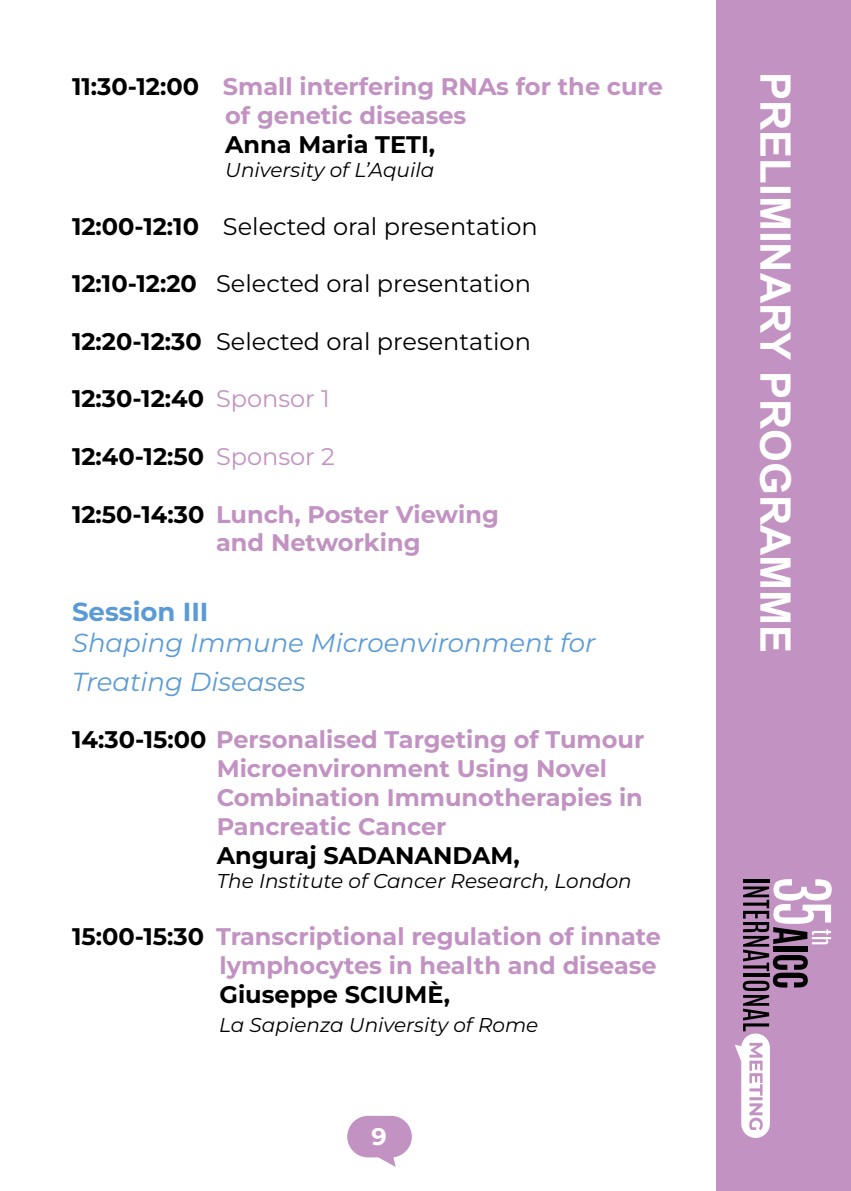
<style>
.page{position:relative;width:851px;height:1191px;background:#fff}
.page>*{position:absolute;margin:0;border:0;box-sizing:border-box;transform-origin:0 0}
.t1{font:700 42px "Arial";color:#fff}
.t2{font:italic 100 26px/38.4px "Montserrat";color:#5b9bd5}
.t3{font:100 26px "Montserrat";color:#5b9bd5}
.t4{font:100 24px/28.8px "Montserrat";color:#c292c2}
.t5{font:24px "Montserrat";color:#000}
.t6{font:100 24px "Montserrat";color:#000}
.t7{font:100 24px "Montserrat";color:#fff}
.t8{font:italic 100 20px "Montserrat";color:#000}
.s1{color:#000}
.s2{font-weight:100}
.s3{font-weight:400;color:#c292c2}
</style>
<div class="page">
<svg style="left:347px;top:1115px;width:65px;height:52px"></svg>
<div style="left:716px;top:0;width:134px;height:1191px;background:#c292c2"></div>
<svg style="left:735px;top:879px;width:96px;height:259px"></svg>
<p class="t4" style="left:225px;top:72px;width:439px;text-indent:-153px"><span class="s1">11:30-12:00</span> Small interfering RNAs for the cure of genetic diseases</p>
<p class="t6" style="left:225px;top:128px;width:211px">Anna Maria TETI,</p>
<p class="t8" style="left:225px;top:156px;width:211px">University of L’Aquila</p>
<p class="t5" style="left:72px;top:210px;width:467px"><span class="s2">12:00-12:10</span> Selected oral presentation</p>
<p class="t5" style="left:72px;top:268px;width:460px"><span class="s2">12:10-12:20</span> Selected oral presentation</p>
<p class="t5" style="left:72px;top:325px;width:460px"><span class="s2">12:20-12:30</span> Selected oral presentation</p>
<p class="t6" style="left:72px;top:383px;width:259px">12:30-12:40 <span class="s3">Sponsor 1</span></p>
<p class="t6" style="left:72px;top:440px;width:264px">12:40-12:50 <span class="s3">Sponsor 2</span></p>
<p class="t4" style="left:216px;top:499px;width:284px;text-indent:-144px"><span class="s1">12:50-14:30</span> Lunch, Poster Viewing and Networking</p>
<p class="t3" style="left:72px;top:594px;width:138px">Session III</p>
<p class="t2" style="left:72px;top:623px;width:525px">Shaping Immune Microenvironment for<br>Treating Diseases</p>
<p class="t4" style="left:217px;top:724px;width:429px;text-indent:-145px"><span class="s1">14:30-15:00</span> Personalised Targeting of Tumour<br>Microenvironment Using Novel<br>Combination Immunotherapies in<br>Pancreatic Cancer</p>
<p class="t6" style="left:217px;top:839px;width:304px">Anguraj SADANANDAM,</p>
<p class="t8" style="left:217px;top:867px;width:416px">The Institute of Cancer Research, London</p>
<p class="t4" style="left:72px;top:921px;width:590px;text-align:right"><span class="s1">15:00-15:30</span> Transcriptional regulation of innate lymphocytes in health and disease</p>
<p class="t6" style="left:219px;top:978px;width:232px">Giuseppe SCIUMÈ,</p>
<p class="t8" style="left:219px;top:1011px;width:320px">La Sapienza University of Rome</p>
<p class="t7" style="left:371px;top:1120px;width:17px">9</p>
<h1 class="t1" style="left:802px;top:72px;width:583px;rotate:90deg">PRELIMINARY PROGRAMME</h1>
</div>
